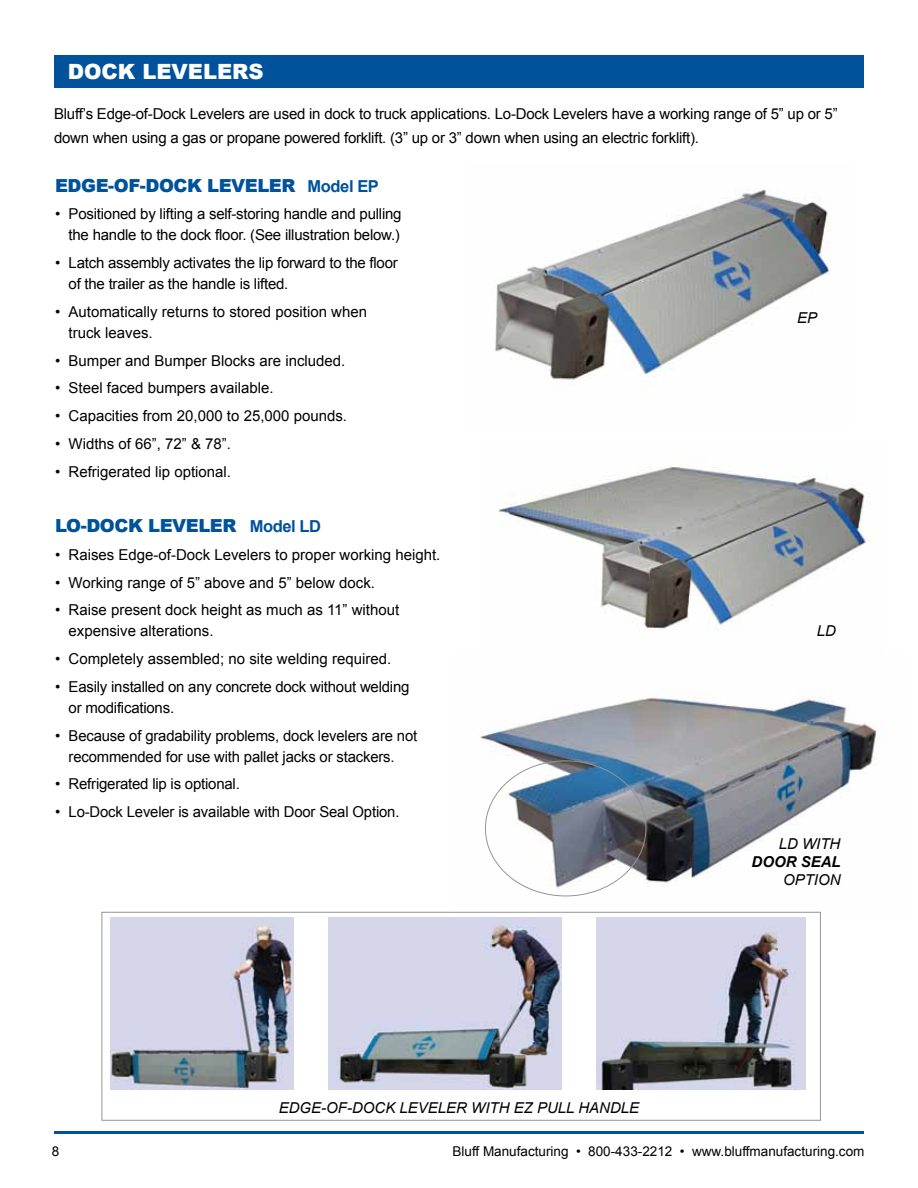
<style>
.page{position:relative;width:918px;height:1188px;background:#fff}
.page>*{position:absolute;margin:0;border:0;box-sizing:border-box;transform-origin:0 0}
.t1{font:900 21px "Arial";color:#fff}
.t2{font:900 18px "Arial";letter-spacing:-.025em;color:#00529b}
.t3{font:15px/21px "Arial";letter-spacing:-.01em;color:#000}
.t4{font:italic 15px "Arial";color:#000}
.t5{font:italic 700 15px "Arial";color:#000}
.t6{font:13.5px "Arial";color:#000}
.s1{font-weight:700;font-size:16.5px}
</style>
<div class="page">
<hr style="left:54px;top:1131px;width:810px;height:3px;background:#00529b">
<img style="left:494px;top:189px;width:337px;height:192px">
<img style="left:453px;top:697px;width:424px;height:222px">
<img style="left:498px;top:466px;width:376px;height:165px">
<div style="left:54px;top:55px;width:810px;height:32px;background:#00529b"></div>
<img style="left:111px;top:918px;width:183px;height:171px">
<img style="left:328px;top:918px;width:234px;height:171px">
<img style="left:597px;top:918px;width:209px;height:171px">
<div style="left:102px;top:912px;width:719px;height:209px;border:1px solid #939597"></div>
<h1 class="t1" style="left:68px;top:56px;width:17px">DOC</h1>
<h1 class="t1" style="left:118px;top:56px;width:147px">K LEVELERS</h1>
<p class="t3" style="left:54px;top:102px;width:785px;line-height:24px">Bluff’s Edge-of-Dock Levelers are used in dock to truck applications. Lo-Dock Levelers have a working range of 5” up or 5” down when using a gas or propane powered forklift. (3” up or 3” down when using an electric forklift).</p>
<p class="t2" style="left:55px;top:172px;width:105px">EDG E-OF-DOC</p>
<p class="t2" style="left:187px;top:172px;width:193px">K LEVELER <span class="s1">Model EP</span></p>
<p class="t3" style="left:55px;top:204px;width:348px;text-align:right">• Positioned by lifting a self-storing handle and pulling the handle to the dock floor. (See illustration below.)</p>
<p class="t3" style="left:69px;top:253px;width:331px;text-indent:-14px">• Latch assembly activates the lip forward to the floor of the trailer as the handle is lifted.</p>
<p class="t3" style="left:69px;top:301px;width:300px;text-indent:-13px">• Automatically returns to stored position when truck leaves.</p>
<p class="t3" style="left:55px;top:350px;width:292px">• Bumper and Bumper Blocks are included.</p>
<p class="t3" style="left:55px;top:378px;width:220px">• Steel faced bumpers available.</p>
<p class="t3" style="left:55px;top:406px;width:293px">• Capacities from 20,000 to 25,000 pounds.</p>
<p class="t3" style="left:55px;top:433px;width:178px">• Widths of 66”, 72” &amp; 78”.</p>
<p class="t3" style="left:55px;top:461px;width:178px">• Refrigerated lip optional.</p>
<p class="t2" style="left:55px;top:513px;width:46px">LO-DOC</p>
<p class="t2" style="left:128px;top:513px;width:194px">K LEVELER <span class="s1">Model LD</span></p>
<p class="t3" style="left:55px;top:544px;width:387px">• Raises Edge-of-Dock Levelers to proper working height.</p>
<p class="t3" style="left:55px;top:572px;width:322px">• Working range of 5” above and 5” below dock.</p>
<p class="t3" style="left:69px;top:600px;width:332px;text-indent:-14px">• Raise present dock height as much as 11” without expensive alterations.</p>
<p class="t3" style="left:55px;top:649px;width:338px">• Completely assembled; no site welding required.</p>
<p class="t3" style="left:69px;top:676px;width:342px;text-indent:-13px">• Easily installed on any concrete dock without welding or modifications.</p>
<p class="t3" style="left:69px;top:725px;width:350px;text-indent:-14px">• Because of gradability problems, dock levelers are not recommended for use with pallet jacks or stackers.</p>
<p class="t3" style="left:55px;top:774px;width:186px">• Refrigerated lip is optional.</p>
<p class="t3" style="left:55px;top:802px;width:346px">• Lo-Dock Leveler is available with Door Seal Option.</p>
<p class="t4" style="left:279px;top:1098px;width:362px">EDGE-OF-DOCK LEVELER WITH EZ PULL HANDLE</p>
<p class="t4" style="left:797px;top:308px;width:22px">EP</p>
<p class="t4" style="left:817px;top:621px;width:21px">LD</p>
<p class="t4" style="left:779px;top:834px;width:63px">LD WITH</p>
<p class="t5" style="left:752px;top:852px;width:91px">DOOR SEAL</p>
<p class="t4" style="left:783px;top:870px;width:59px">OPTION</p>
<p class="t6" style="left:52px;top:1142px;width:9px">8</p>
<p class="t6" style="left:453px;top:1142px;width:413px">Bluff Manufacturing • 800-433-2212 • www.bluffmanufacturing.com</p>
</div>
